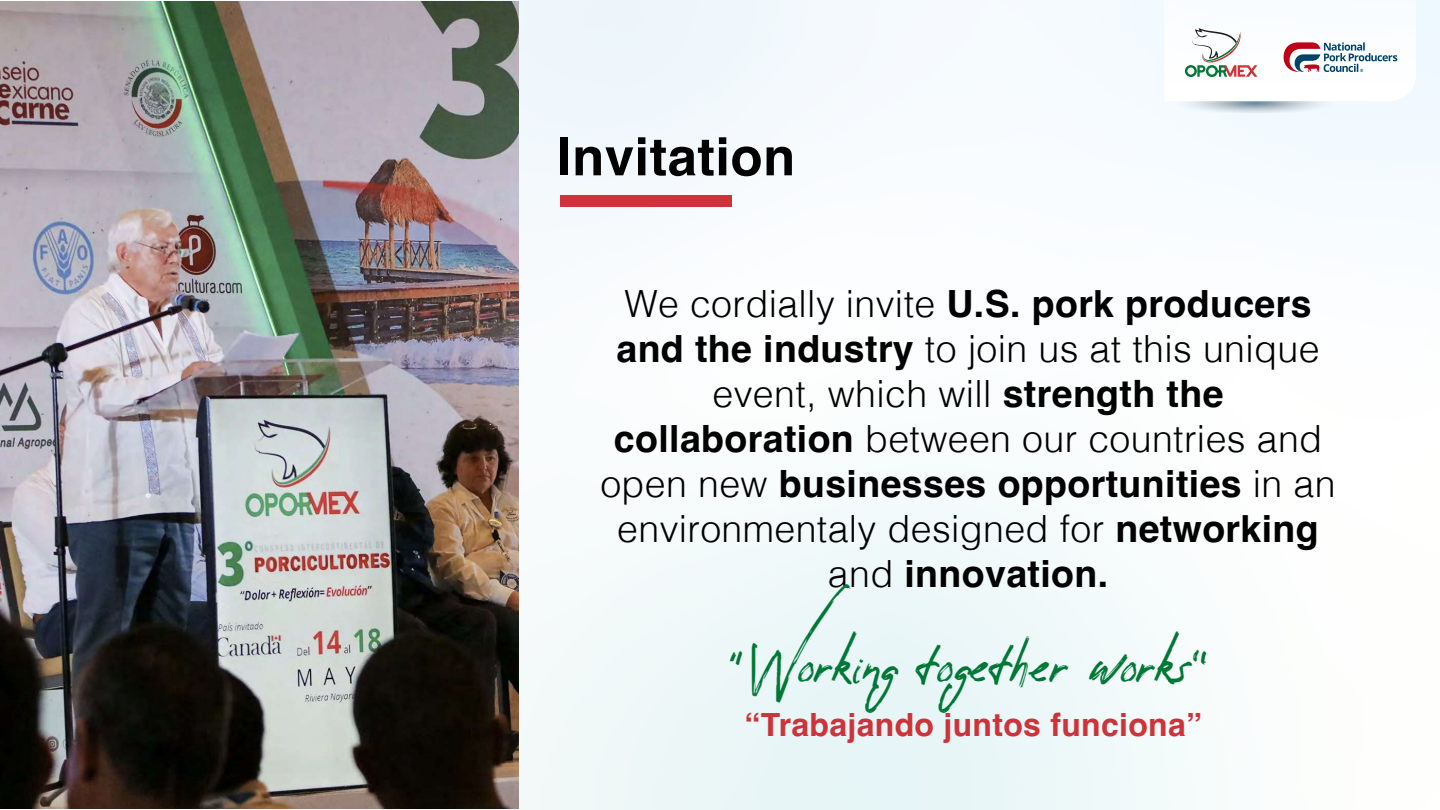
<style>
.page{position:relative;width:1440px;height:810px;background:#fff}
.page>*{position:absolute;margin:0;border:0;box-sizing:border-box;transform-origin:0 0}
.t1{font:700 52.5px "Helvetica";letter-spacing:.01em;color:#000}
.t2{font:45.3px "Reey";letter-spacing:.01em;color:#007835}
.t3{font:300 37.5px/45px "Helvetica";letter-spacing:.01em;color:#000;text-align:center}
.t4{font:700 31.95px "Helvetica";letter-spacing:.01em;color:#cd333a}
.s1{font-weight:700}
</style>
<div class="page">
<div style="left:0;top:0;width:1440px;height:810px;background:linear-gradient(to bottom,#f8fbff,#f4faf9)"></div>
<img style="left:0;top:1px;width:518px;height:808px">
<div style="left:560px;top:195px;width:172px;height:11px;background:#cd333a"></div>
<svg style="left:1165px;top:0;width:251px;height:101px"></svg>
<svg style="left:1135px;top:92px;width:239px;height:21px"></svg>
<h1 class="t1" style="left:557px;top:125px;width:240px">Invitation</h1>
<p class="t3" style="left:600px;top:278px;width:737px">We cordially invite <span class="s1">U.S. pork producers and the industry</span> to join us at this unique event, which will <span class="s1">strength the collaboration</span> between our countries and open new <span class="s1">businesses opportunities</span> in an environmentaly designed for <span class="s1">networking </span>and <span class="s1">innovation.</span></p>
<p class="t2" style="left:728px;top:641px;width:482px">“Working together works”</p>
<p class="t4" style="left:744px;top:705px;width:459px">“Trabajando juntos funciona”</p>
</div>
